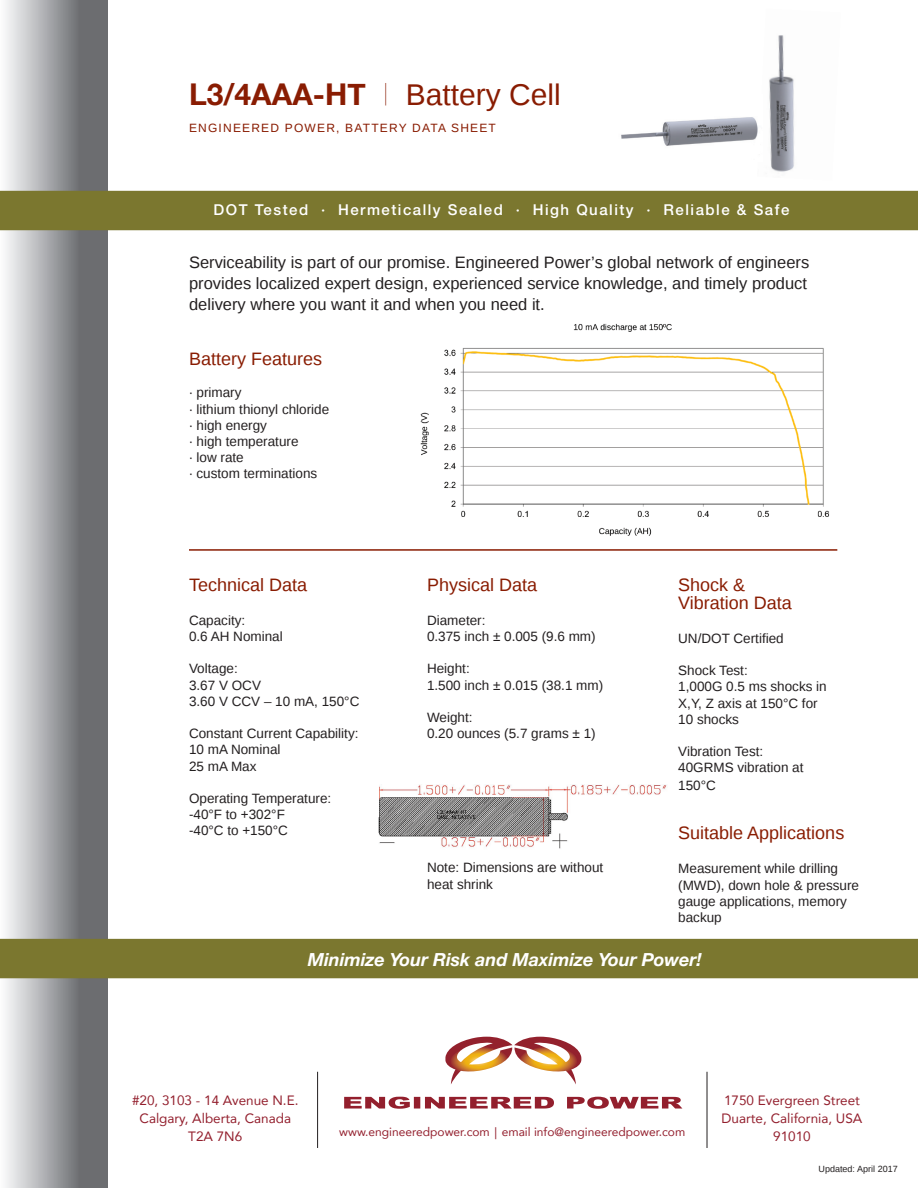
<style>
.page{position:relative;width:918px;height:1188px;background:#fff}
.page>*{position:absolute;margin:0;border:0;box-sizing:border-box;transform-origin:0 0}
.t1{font:30px "Liberation Sans";color:#891c02}
.t2{font:18px/18px "Liberation Sans";color:#891c02}
.t3{font:italic 700 18px "Helvetica Neue";color:#fff}
.t4{font:16.5px/21px "Liberation Sans";color:#231f20}
.t5{font:500 15px "Helvetica Neue LT Std";letter-spacing:.1em;color:#fff}
.t6{font:13.5px/16.2px "Liberation Sans";color:#231f20}
.t7{font:13.5px "Avenir";color:#931f2d}
.t8{font:12px "Avenir";color:#931f2d}
.t9{font:12px "Liberation Sans";letter-spacing:.1em;color:#891c02}
.t10{font:9px "Liberation Sans";color:#231f20}
.s1{font-family:"Helvetica Neue";font-weight:700}
.s2{font-family:"Helvetica Neue"}
</style>
<div class="page">
<img style="left:769px;top:35px;width:25px;height:137px">
<img style="left:621px;top:117px;width:137px;height:29px">
<svg style="left:0;top:0;width:108px;height:1188px;background:#a2a4a6"></svg>
<hr style="left:707px;top:1072px;width:1px;height:76px;background:#231f20">
<hr style="left:317px;top:1072px;width:1px;height:76px;background:#231f20">
<svg style="left:445px;top:1037px;width:136px;height:47px"></svg>
<svg style="left:344px;top:1097px;width:338px;height:12px"></svg>
<div style="left:0;top:191px;width:918px;height:39px;background:#7b772f"></div>
<div style="left:0;top:939px;width:918px;height:39px;background:#7b772f"></div>
<hr style="left:189px;top:549px;width:648px;height:2px;background:#891c02">
<img style="left:420px;top:323px;width:409px;height:213px">
<img style="left:378px;top:784px;width:289px;height:65px">
<p class="t1" style="left:189px;top:77px;width:373px"><span class="s1">L3/4AAA-HT</span> <span class="s2">|</span> Battery Cell</p>
<p class="t9" style="left:189px;top:121px;width:308px">ENGINEERED POWER, BATTERY DATA SHEET</p>
<p class="t5" style="left:214px;top:201px;width:577px">DOT Tested · Hermetically Sealed · High Quality · Reliable &amp; Safe</p>
<p class="t4" style="left:189px;top:252px;width:622px">Serviceability is part of our promise. Engineered Power’s global network of engineers provides localized expert design, experienced service knowledge, and timely product delivery where you want it and when you need it.</p>
<p class="t2" style="left:189px;top:350px;width:135px">Battery Features</p>
<p class="t6" style="left:189px;top:385px;width:54px">· primary</p>
<p class="t6" style="left:189px;top:401px;width:142px">· lithium thionyl chloride</p>
<p class="t6" style="left:189px;top:418px;width:80px">· high energy</p>
<p class="t6" style="left:189px;top:434px;width:111px">· high temperature</p>
<p class="t6" style="left:189px;top:450px;width:56px">· low rate</p>
<p class="t6" style="left:189px;top:466px;width:130px">· custom terminations</p>
<p class="t2" style="left:189px;top:576px;width:120px">Technical Data</p>
<p class="t6" style="left:189px;top:613px;width:58px">Capacity:</p>
<p class="t6" style="left:189px;top:629px;width:95px">0.6 AH Nominal</p>
<p class="t6" style="left:189px;top:661px;width:50px">Voltage:</p>
<p class="t6" style="left:189px;top:677px;width:172px">3.67 V OCV<br>3.60 V CCV – 10 mA, 150°C</p>
<p class="t6" style="left:189px;top:726px;width:171px">Constant Current Capability:</p>
<p class="t6" style="left:189px;top:742px;width:93px">10 mA Nominal</p>
<p class="t6" style="left:189px;top:758px;width:69px">25 mA Max</p>
<p class="t6" style="left:189px;top:791px;width:144px">Operating Temperature: -40°F to +302°F<br>-40°C to +150°C</p>
<p class="t2" style="left:427px;top:576px;width:112px">Physical Data</p>
<p class="t6" style="left:427px;top:613px;width:60px">Diameter:</p>
<p class="t6" style="left:427px;top:629px;width:170px">0.375 inch ± 0.005 (9.6 mm)</p>
<p class="t6" style="left:427px;top:661px;width:44px">Height:</p>
<p class="t6" style="left:427px;top:677px;width:178px">1.500 inch ± 0.015 (38.1 mm)</p>
<p class="t6" style="left:427px;top:710px;width:47px">Weight:</p>
<p class="t6" style="left:427px;top:726px;width:170px">0.20 ounces (5.7 grams ± 1)</p>
<p class="t6" style="left:427px;top:860px;width:178px">Note: Dimensions are without heat shrink</p>
<p class="t2" style="left:678px;top:576px;width:115px">Shock &amp;<br>Vibration Data</p>
<p class="t6" style="left:678px;top:631px;width:107px">UN/DOT Certified</p>
<p class="t6" style="left:678px;top:663px;width:71px">Shock Test:</p>
<p class="t6" style="left:678px;top:679px;width:150px">1,000G 0.5 ms shocks in<br>X,Y, Z axis at 150°C for</p>
<p class="t6" style="left:678px;top:712px;width:62px">10 shocks</p>
<p class="t6" style="left:678px;top:744px;width:87px">Vibration Test:</p>
<p class="t6" style="left:678px;top:759px;width:127px;line-height:18px">40GRMS vibration at<br>150°C</p>
<p class="t2" style="left:678px;top:825px;width:168px">Suitable Applications</p>
<p class="t6" style="left:678px;top:861px;width:182px">Measurement while drilling (MWD), down hole &amp; pressure gauge applications, memory backup</p>
<p class="t3" style="left:308px;top:949px;width:395px">Minimize Your Risk and Maximize Your Power!</p>
<p class="t7" style="left:132px;top:1089px;width:168px">#20, 3103 - 14 Avenue N.E.</p>
<p class="t7" style="left:140px;top:1107px;width:153px">Calgary, Alberta, Canada</p>
<p class="t7" style="left:188px;top:1125px;width:56px">T2A 7N6</p>
<p class="t8" style="left:339px;top:1122px;width:348px">www.engineeredpower.com︱email info@engineeredpower.com</p>
<p class="t7" style="left:724px;top:1089px;width:137px">1750 Evergreen Street</p>
<p class="t7" style="left:722px;top:1107px;width:142px">Duarte, California, USA</p>
<p class="t7" style="left:773px;top:1125px;width:39px">91010</p>
<p class="t10" style="left:819px;top:1164px;width:81px">Updated: April 2017</p>
</div>
